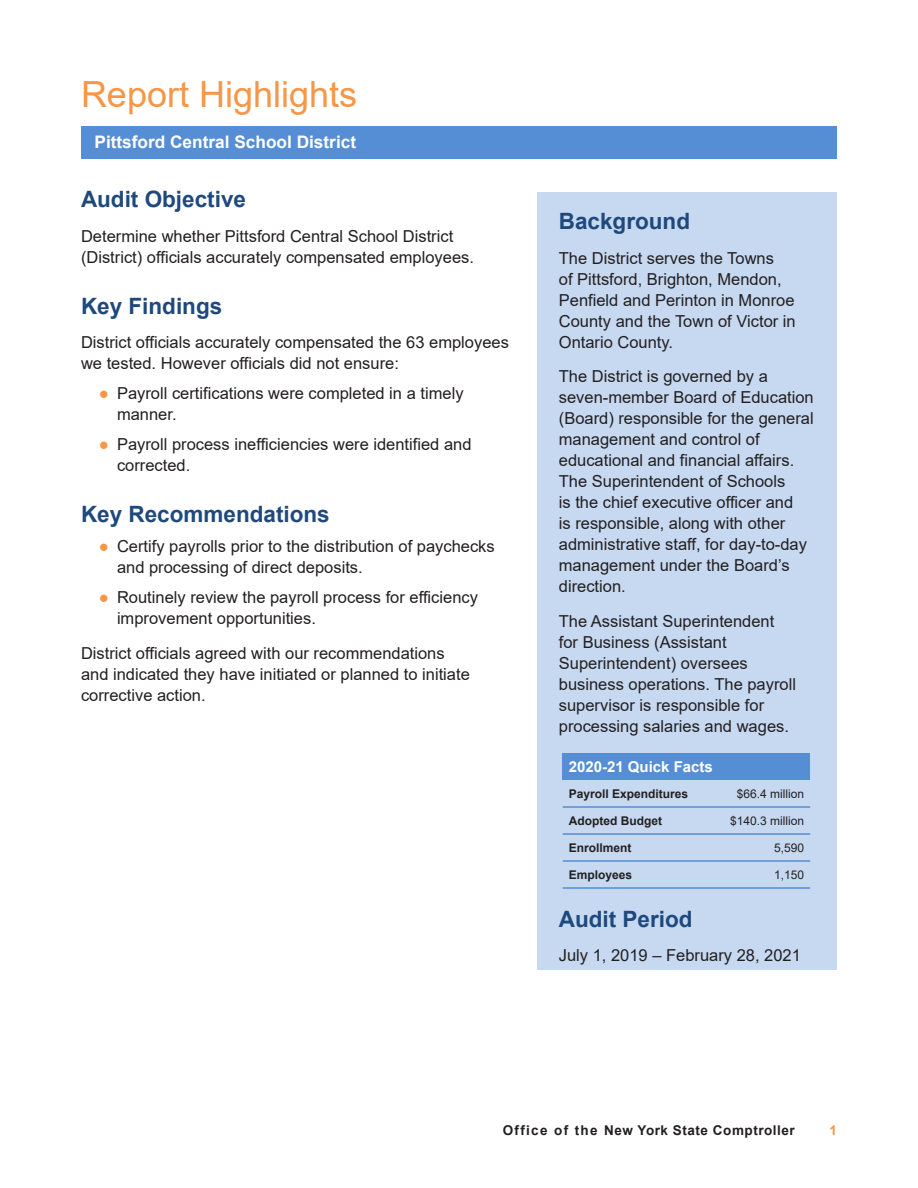
<style>
.page{position:relative;width:918px;height:1188px;background:#fff}
.page>*{position:absolute;margin:0;border:0;box-sizing:border-box;transform-origin:0 0}
.Section_Heads{font:36px "Arial";color:#f79646}
._2_Subheads{font:700 22.5px "Arial";color:#1f497d}
.t1{font:700 17.25px "Arial";color:#fff}
.Body_Text{font:16.5px/21px "Arial";color:#231f20}
.Footnotes{font:700 15px "Arial";color:#fff}
.t2{font:700 13.5px "Arial";letter-spacing:.04em;color:#231f20}
.t3{font:700 13.5px "Arial";color:#f79646}
.Footnotes-2{font:700 12px "Arial";color:#231f20}
.Footnotes-3{font:12px "Arial";color:#231f20}
.s1{color:#f79646}
</style>
<div class="page">
<hr style="left:81px;top:126px;width:756px;height:3px;background:#558ed5">
<div style="left:538px;top:192px;width:299px;height:778px;background:#c6d9f1"></div>
<div style="left:81px;top:128px;width:756px;height:31px;background:#558ed5"></div>
<div style="left:563px;top:753px;width:247px;height:27px;background:#558ed5"></div>
<hr style="left:563px;top:806px;width:150px;height:2px;background:#558ed5">
<hr style="left:713px;top:806px;width:97px;height:2px;background:#558ed5">
<hr style="left:563px;top:833px;width:150px;height:2px;background:#558ed5">
<hr style="left:713px;top:833px;width:97px;height:2px;background:#558ed5">
<hr style="left:563px;top:860px;width:150px;height:2px;background:#558ed5">
<hr style="left:713px;top:860px;width:97px;height:2px;background:#558ed5">
<hr style="left:563px;top:887px;width:150px;height:2px;background:#558ed5">
<hr style="left:713px;top:887px;width:97px;height:2px;background:#558ed5">
<p class="Section_Heads" style="left:81px;top:70px;width:278px">Report Highlights</p>
<p class="t1" style="left:94px;top:129px;width:263px">Pittsford Central School District</p>
<p class="_2_Subheads" style="left:81px;top:184px;width:167px">Audit Objective</p>
<p class="Body_Text" style="left:81px;top:226px;width:392px">Determine whether Pittsford Central School District (District) officials accurately compensated employees.</p>
<p class="_2_Subheads" style="left:81px;top:290px;width:143px">Key Findings</p>
<p class="Body_Text" style="left:81px;top:332px;width:429px">District officials accurately compensated the 63 employees we tested. However officials did not ensure:</p>
<p class="Body_Text" style="left:117px;top:383px;width:348px;text-indent:-18px"><span class="s1">●</span> Payroll certifications were completed in a timely manner.</p>
<p class="Body_Text" style="left:117px;top:434px;width:356px;text-indent:-18px"><span class="s1">●</span> Payroll process inefficiencies were identified and corrected.</p>
<p class="_2_Subheads" style="left:81px;top:499px;width:250px">Key Recommendations</p>
<p class="Body_Text" style="left:117px;top:536px;width:379px;text-indent:-18px"><span class="s1">●</span> Certify payrolls prior to the distribution of paychecks and processing of direct deposits.</p>
<p class="Body_Text" style="left:117px;top:587px;width:363px;text-indent:-18px"><span class="s1">●</span> Routinely review the payroll process for efficiency improvement opportunities.</p>
<p class="Body_Text" style="left:81px;top:643px;width:390px">District officials agreed with our recommendations and indicated they have initiated or planned to initiate corrective action.</p>
<p class="_2_Subheads" style="left:559px;top:206px;width:133px">Background</p>
<p class="Body_Text" style="left:559px;top:247px;width:238px">The District serves the Towns<br>of Pittsford, Brighton, Mendon,<br>Penfield and Perinton in Monroe<br>County and the Town of Victor in<br>Ontario County.</p>
<p class="Body_Text" style="left:559px;top:366px;width:256px">The District is governed by a seven-member Board of Education (Board) responsible for the general management and control of educational and financial affairs.<br>The Superintendent of Schools<br>is the chief executive officer and<br>is responsible, along with other administrative staff, for day-to-day management under the Board’s direction.</p>
<p class="Body_Text" style="left:559px;top:610px;width:239px">The Assistant Superintendent for Business (Assistant<br>Superintendent) oversees business operations. The payroll supervisor is responsible for processing salaries and wages.</p>
<p class="Footnotes" style="left:569px;top:756px;width:146px">2020-21 Quick Facts</p>
<p class="Footnotes-2" style="left:569px;top:785px;width:121px">Payroll Expenditures</p>
<p class="Footnotes-3" style="left:737px;top:785px;width:69px">$66.4 million</p>
<p class="Footnotes-2" style="left:569px;top:812px;width:95px">Adopted Budget</p>
<p class="Footnotes-3" style="left:730px;top:812px;width:76px">$140.3 million</p>
<p class="Footnotes-2" style="left:569px;top:839px;width:64px">Enrollment</p>
<p class="Footnotes-3" style="left:774px;top:839px;width:32px">5,590</p>
<p class="Footnotes-2" style="left:569px;top:866px;width:65px">Employees</p>
<p class="Footnotes-3" style="left:774px;top:866px;width:32px">1,150</p>
<p class="_2_Subheads" style="left:559px;top:903px;width:135px">Audit Period</p>
<p class="Body_Text" style="left:559px;top:945px;width:244px">July 1, 2019 – February 28, 2021</p>
<p class="t2" style="left:503px;top:1121px;width:294px">Office of the New York State Comptroller</p>
<p class="t3" style="left:829px;top:1121px;width:9px">1</p>
</div>
